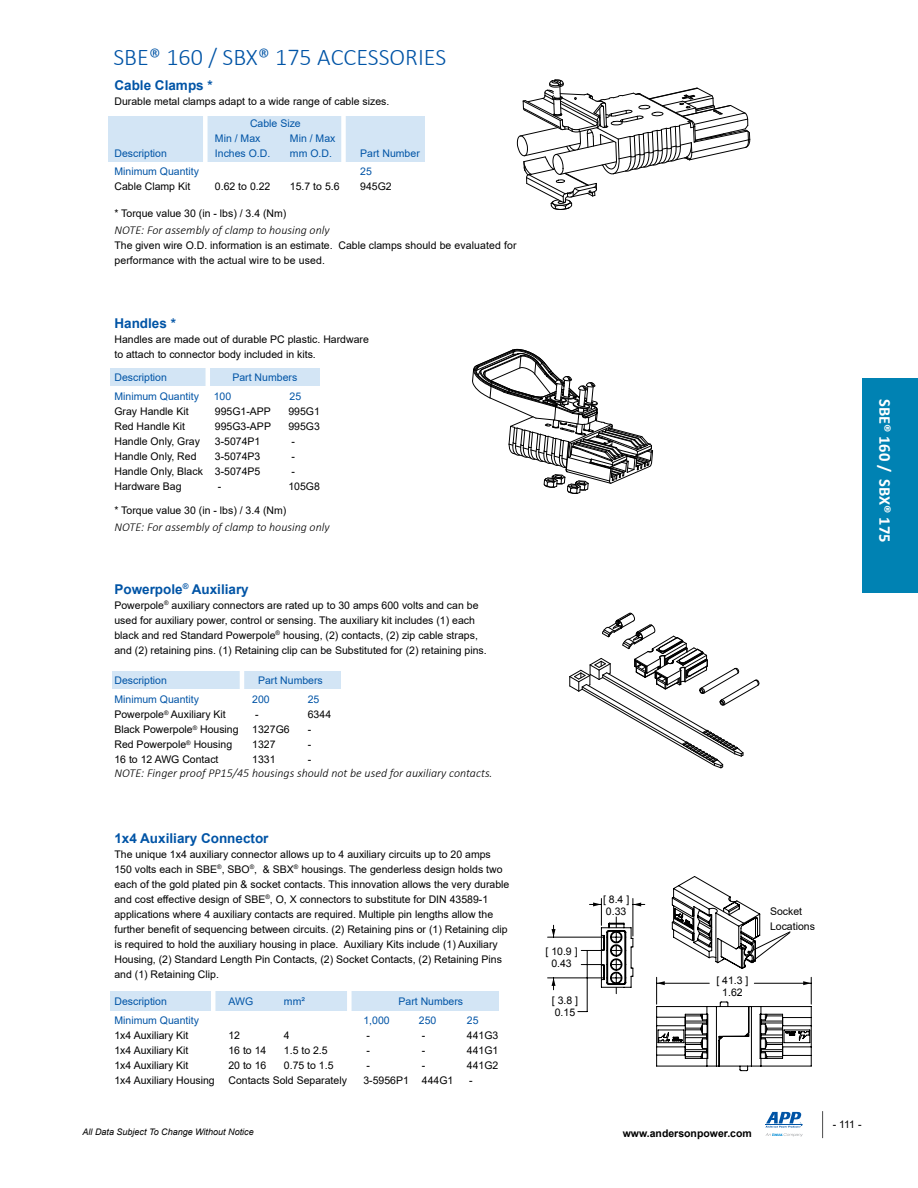
<style>
.page{position:relative;width:918px;height:1188px;background:#fff}
.page>*{position:absolute;margin:0;border:0;box-sizing:border-box;transform-origin:0 0}
.t1{font:300 24px "Calibri";color:#0054a6}
.t2{font:700 16.5px "Calibri";color:#fff}
.t3{font:700 13.5px "Arial";color:#0054a6}
.t4{font:italic 300 12px "Calibri";color:#000}
.t5{font:10.5px/15px "Arial";color:#000}
.t6{font:10.5px/15px "Arial";color:#0054a6}
.t7{font:700 10.5px "Arial";color:#000}
.t8{font:italic 9px "Arial";color:#000}
</style>
<div class="page">
<svg style="left:822px;top:1111px;width:1px;height:27px"></svg>
<svg style="left:765px;top:1112px;width:38px;height:25px"></svg>
<div style="left:108px;top:116px;width:316px;height:46px;background:#d3e5f5"></div>
<div style="left:341px;top:112px;width:5px;height:54px;background:#fff"></div>
<div style="left:203px;top:112px;width:5px;height:54px;background:#fff"></div>
<div style="left:112px;top:671px;width:229px;height:18px;background:#d3e5f5"></div>
<hr style="left:240px;top:667px;width:4px;height:27px;background:#fff">
<div style="left:110px;top:991px;width:389px;height:20px;background:#d3e5f5"></div>
<div style="left:347px;top:983px;width:5px;height:35px;background:#fff"></div>
<hr style="left:211px;top:988px;width:4px;height:34px;background:#fff">
<svg style="left:472px;top:349px;width:181px;height:145px"></svg>
<div style="left:110px;top:369px;width:210px;height:17px;background:#d3e5f5"></div>
<hr style="left:206px;top:364px;width:4px;height:24px;background:#fff">
<svg style="left:569px;top:613px;width:190px;height:155px"></svg>
<hr style="left:548px;top:978px;width:56px;height:1px;background:#000">
<hr style="left:548px;top:937px;width:56px;height:1px;background:#000">
<svg style="left:552px;top:978px;width:4px;height:12px"></svg>
<svg style="left:552px;top:925px;width:4px;height:12px"></svg>
<hr style="left:587px;top:965px;width:1px;height:47px;background:#000">
<svg style="left:581px;top:899px;width:64px;height:95px"></svg>
<svg style="left:656px;top:977px;width:156px;height:94px"></svg>
<svg style="left:672px;top:876px;width:119px;height:93px"></svg>
<div style="left:863px;top:378px;width:55px;height:215px;background:#0082b3"></div>
<svg style="left:517px;top:80px;width:233px;height:130px"></svg>
<h1 class="t1" style="left:113px;top:48px;width:334px">SBE® 160 / SBX® 175 ACCESSORIES</h1>
<p class="t3" style="left:114px;top:80px;width:100px">Cable Clamps *</p>
<p class="t5" style="left:114px;top:95px;width:276px">Durable metal clamps adapt to a wide range of cable sizes.</p>
<p class="t6" style="left:215px;top:117px;width:87px;text-indent:35px">Cable Size<br>Min / Max</p>
<p class="t6" style="left:290px;top:132px;width:47px">Min / Max</p>
<p class="t6" style="left:114px;top:147px;width:54px">Description</p>
<p class="t6" style="left:215px;top:147px;width:57px">Inches O.D.</p>
<p class="t6" style="left:290px;top:147px;width:43px">mm O.D.</p>
<p class="t6" style="left:360px;top:147px;width:61px">Part Number</p>
<p class="t6" style="left:114px;top:165px;width:86px">Minimum Quantity</p>
<p class="t6" style="left:360px;top:165px;width:13px">25</p>
<p class="t5" style="left:114px;top:180px;width:77px">Cable Clamp Kit</p>
<p class="t5" style="left:215px;top:180px;width:57px">0.62 to 0.22</p>
<p class="t5" style="left:290px;top:180px;width:51px">15.7 to 5.6</p>
<p class="t5" style="left:360px;top:180px;width:33px">945G2</p>
<p class="t5" style="left:114px;top:207px;width:173px">* Torque value 30 (in - lbs) / 3.4 (Nm)</p>
<p class="t4" style="left:114px;top:222px;width:217px">NOTE: For assembly of clamp to housing only</p>
<p class="t5" style="left:114px;top:239px;width:404px">The given wire O.D. information is an estimate. Cable clamps should be evaluated for performance with the actual wire to be used.</p>
<p class="t3" style="left:114px;top:318px;width:63px">Handles *</p>
<p class="t5" style="left:114px;top:333px;width:256px">Handles are made out of durable PC plastic. Hardware to attach to connector body included in kits.</p>
<p class="t6" style="left:114px;top:371px;width:54px">Description</p>
<p class="t6" style="left:232px;top:371px;width:66px">Part Numbers</p>
<p class="t6" style="left:114px;top:390px;width:86px">Minimum Quantity</p>
<p class="t6" style="left:214px;top:390px;width:19px">100</p>
<p class="t6" style="left:290px;top:390px;width:13px">25</p>
<p class="t5" style="left:114px;top:405px;width:76px">Gray Handle Kit</p>
<p class="t5" style="left:215px;top:405px;width:58px">995G1-APP</p>
<p class="t5" style="left:288px;top:405px;width:33px">995G1</p>
<p class="t5" style="left:114px;top:420px;width:72px">Red Handle Kit</p>
<p class="t5" style="left:215px;top:420px;width:58px">995G3-APP</p>
<p class="t5" style="left:288px;top:420px;width:33px">995G3</p>
<p class="t5" style="left:114px;top:435px;width:87px">Handle Only, Gray</p>
<p class="t5" style="left:215px;top:435px;width:47px">3-5074P1</p>
<p class="t5" style="left:291px;top:435px;width:5px">-</p>
<p class="t5" style="left:114px;top:450px;width:84px">Handle Only, Red</p>
<p class="t5" style="left:215px;top:450px;width:47px">3-5074P3</p>
<p class="t5" style="left:291px;top:450px;width:5px">-</p>
<p class="t5" style="left:114px;top:465px;width:148px">Handle Only, Black 3-5074P5</p>
<p class="t5" style="left:291px;top:465px;width:5px">-</p>
<p class="t5" style="left:114px;top:480px;width:69px">Hardware Bag</p>
<p class="t5" style="left:218px;top:480px;width:5px">-</p>
<p class="t5" style="left:288px;top:480px;width:33px">105G8</p>
<p class="t5" style="left:114px;top:504px;width:173px">* Torque value 30 (in - lbs) / 3.4 (Nm)</p>
<p class="t4" style="left:114px;top:519px;width:217px">NOTE: For assembly of clamp to housing only</p>
<p class="t3" style="left:114px;top:584px;width:136px">Powerpole<sup>®</sup> Auxiliary</p>
<p class="t5" style="left:114px;top:599px;width:374px">Powerpole<sup>®</sup> auxiliary connectors are rated up to 30 amps 600 volts and can be used for auxiliary power, control or sensing. The auxiliary kit includes (1) each black and red Standard Powerpole<sup>®</sup> housing, (2) contacts, (2) zip cable straps, and (2) retaining pins. (1) Retaining clip can be Substituted for (2) retaining pins.</p>
<p class="t6" style="left:114px;top:674px;width:54px">Description</p>
<p class="t6" style="left:258px;top:674px;width:66px">Part Numbers</p>
<p class="t6" style="left:114px;top:693px;width:86px">Minimum Quantity</p>
<p class="t6" style="left:252px;top:693px;width:19px">200</p>
<p class="t6" style="left:308px;top:693px;width:13px">25</p>
<p class="t5" style="left:114px;top:708px;width:113px">Powerpole<sup>®</sup> Auxiliary Kit</p>
<p class="t5" style="left:255px;top:708px;width:5px">-</p>
<p class="t5" style="left:308px;top:708px;width:25px">6344</p>
<p class="t5" style="left:114px;top:723px;width:126px">Black Powerpole<sup>®</sup> Housing</p>
<p class="t5" style="left:252px;top:723px;width:39px">1327G6</p>
<p class="t5" style="left:308px;top:723px;width:5px">-</p>
<p class="t5" style="left:114px;top:738px;width:119px">Red Powerpole<sup>®</sup> Housing</p>
<p class="t5" style="left:252px;top:738px;width:25px">1327</p>
<p class="t5" style="left:308px;top:738px;width:5px">-</p>
<p class="t5" style="left:114px;top:753px;width:106px">16 to 12 AWG Contact</p>
<p class="t5" style="left:252px;top:753px;width:25px">1331</p>
<p class="t5" style="left:308px;top:753px;width:5px">-</p>
<p class="t4" style="left:114px;top:766px;width:380px">NOTE: Finger proof PP15/45 housings should not be used for auxiliary contacts.</p>
<h2 class="t2" style="left:892px;top:399px;width:145px;rotate:90deg">SBE® 160 / SBX® 175</h2>
<p class="t3" style="left:114px;top:833px;width:156px">1x4 Auxiliary Connector</p>
<p class="t5" style="left:114px;top:848px;width:396px">The unique 1x4 auxiliary connector allows up to 4 auxiliary circuits up to 20 amps 150 volts each in SBE<sup>®</sup>, SBO<sup>®</sup>, &amp; SBX<sup>®</sup> housings. The genderless design holds two each of the gold plated pin &amp; socket contacts. This innovation allows the very durable and cost e昀昀ective design of SBE<sup>®</sup>, O, X connectors to substitute for DIN 43589-1 applications where 4 auxiliary contacts are required. Multiple pin lengths allow the further bene昀椀t of sequencing between circuits. (2) Retaining pins or (1) Retaining clip is required to hold the auxiliary housing in place. Auxiliary Kits include (1) Auxiliary Housing, (2) Standard Length Pin Contacts, (2) Socket Contacts, (2) Retaining Pins and (1) Retaining Clip.</p>
<p class="t6" style="left:114px;top:995px;width:54px">Description</p>
<p class="t6" style="left:228px;top:995px;width:26px">AWG</p>
<p class="t6" style="left:284px;top:995px;width:22px">mm²</p>
<p class="t6" style="left:399px;top:995px;width:66px">Part Numbers</p>
<p class="t6" style="left:114px;top:1014px;width:86px">Minimum Quantity</p>
<p class="t6" style="left:363px;top:1014px;width:28px">1,000</p>
<p class="t6" style="left:419px;top:1014px;width:19px">250</p>
<p class="t6" style="left:467px;top:1014px;width:13px">25</p>
<p class="t5" style="left:114px;top:1029px;width:76px">1x4 Auxiliary Kit</p>
<p class="t5" style="left:228px;top:1029px;width:13px">12</p>
<p class="t5" style="left:284px;top:1029px;width:7px">4</p>
<p class="t5" style="left:366px;top:1029px;width:5px">-</p>
<p class="t5" style="left:422px;top:1029px;width:5px">-</p>
<p class="t5" style="left:467px;top:1029px;width:33px">441G3</p>
<p class="t5" style="left:114px;top:1044px;width:76px">1x4 Auxiliary Kit</p>
<p class="t5" style="left:228px;top:1044px;width:39px">16 to 14</p>
<p class="t5" style="left:284px;top:1044px;width:45px">1.5 to 2.5</p>
<p class="t5" style="left:366px;top:1044px;width:5px">-</p>
<p class="t5" style="left:422px;top:1044px;width:5px">-</p>
<p class="t5" style="left:467px;top:1044px;width:33px">441G1</p>
<p class="t5" style="left:114px;top:1059px;width:76px">1x4 Auxiliary Kit</p>
<p class="t5" style="left:228px;top:1059px;width:39px">20 to 16</p>
<p class="t5" style="left:284px;top:1059px;width:51px">0.75 to 1.5</p>
<p class="t5" style="left:366px;top:1059px;width:5px">-</p>
<p class="t5" style="left:422px;top:1059px;width:5px">-</p>
<p class="t5" style="left:467px;top:1059px;width:33px">441G2</p>
<p class="t5" style="left:114px;top:1074px;width:102px">1x4 Auxiliary Housing</p>
<p class="t5" style="left:228px;top:1074px;width:120px">Contacts Sold Separately</p>
<p class="t5" style="left:363px;top:1074px;width:92px">3-5956P1 444G1</p>
<p class="t5" style="left:469px;top:1074px;width:5px">-</p>
<p class="t5" style="left:546px;top:947px;width:34px;line-height:12px;text-align:center">[ 10.9 ]<br>0.43</p>
<p class="t5" style="left:552px;top:995px;width:28px;line-height:12px">[ 3.8 ]<br>0.15</p>
<p class="t5" style="left:603px;top:894px;width:28px;line-height:12px">[ 8.4 ]<br>0.33</p>
<p class="t5" style="left:716px;top:975px;width:34px;line-height:12px;text-align:center">[ 41.3 ]<br>1.62</p>
<p class="t8" style="left:82px;top:1128px;width:173px">All Data Subject To Change Without Notice</p>
<p class="t7" style="left:623px;top:1129px;width:131px">www.andersonpower.com</p>
<p class="t5" style="left:770px;top:904px;width:46px">Socket<br>Locations</p>
<p class="t5" style="left:833px;top:1118px;width:30px">- 111 -</p>
</div>
